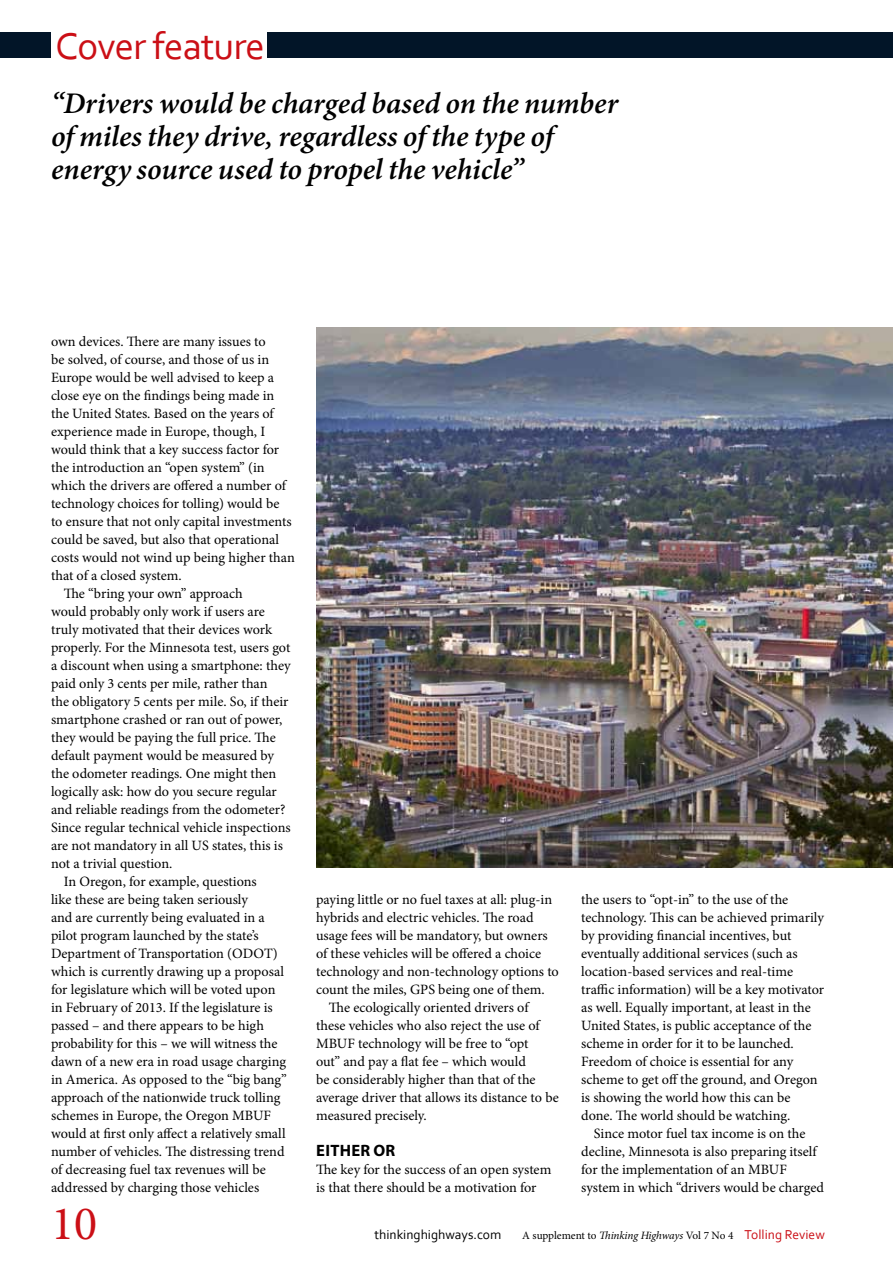
<style>
.page{position:relative;width:893px;height:1263px;background:#fff}
.page>*{position:absolute;margin:0;border:0;box-sizing:border-box;transform-origin:0 0}
.t1{font:48px "Minion Pro";color:#cb0f16}
.t2{font:39px "Corbel";letter-spacing:-.02em;color:#cb0f16}
.t3{font:italic 600 30px/33px "Minion Pro";letter-spacing:-.005em;color:#000}
.t4{font:700 16.5px "Myriad Pro";color:#000}
.t5{font:14.25px/18px "Minion Pro";color:#000}
.t6{font:13.5px "Corbel";color:#000}
.t7{font:11.25px "Minion Pro";letter-spacing:-.005em;color:#000}
.s1{font-style:italic}
.s2{font-family:"Corbel";font-size:13.5px;color:#cb0f16}
</style>
<div class="page">
<div style="left:0;top:33px;width:893px;height:25px;background:#021528"></div>
<div style="left:51px;top:21px;width:215px;height:38px;background:#fff"></div>
<img style="left:316px;top:328px;width:577px;height:540px">
<h2 class="t2" style="left:55px;top:22px;width:211px">Cover feature</h2>
<h3 class="t3" style="left:51px;top:87px;width:569px">“Drivers would be charged based on the number of miles they drive, regardless of the type of energy source used to propel the vehicle”</h3>
<p class="t5" style="left:51px;top:332px;width:216px">own devices. There are many issues to</p>
<p class="t5" style="left:51px;top:350px;width:220px">be solved, of course, and those of us in</p>
<p class="t5" style="left:51px;top:368px;width:225px">Europe would be well advised to keep a</p>
<p class="t5" style="left:51px;top:386px;width:225px">close eye on the findings being made in</p>
<p class="t5" style="left:51px;top:404px;width:224px">the United States. Based on the years of</p>
<p class="t5" style="left:51px;top:422px;width:216px">experience made in Europe, though, I</p>
<p class="t5" style="left:51px;top:440px;width:230px">would think that a key success factor for</p>
<p class="t5" style="left:51px;top:458px;width:215px">the introduction an “open system” (in</p>
<p class="t5" style="left:51px;top:476px;width:237px">which the drivers are offered a number of</p>
<p class="t5" style="left:51px;top:494px;width:230px">technology choices for tolling) would be</p>
<p class="t5" style="left:51px;top:512px;width:242px">to ensure that not only capital investments</p>
<p class="t5" style="left:51px;top:530px;width:230px">could be saved, but also that operational</p>
<p class="t5" style="left:51px;top:548px;width:245px">costs would not wind up being higher than</p>
<p class="t5" style="left:51px;top:566px;width:132px">that of a closed system.</p>
<p class="t5" style="left:64px;top:584px;width:180px">The “bring your own” approach</p>
<p class="t5" style="left:51px;top:602px;width:215px">would probably only work if users are</p>
<p class="t5" style="left:51px;top:620px;width:223px">truly motivated that their devices work</p>
<p class="t5" style="left:51px;top:638px;width:241px">properly. For the Minnesota test, users got</p>
<p class="t5" style="left:51px;top:656px;width:241px">a discount when using a smartphone: they</p>
<p class="t5" style="left:51px;top:674px;width:218px">paid only 3 cents per mile, rather than</p>
<p class="t5" style="left:51px;top:692px;width:239px">the obligatory 5 cents per mile. So, if their</p>
<p class="t5" style="left:51px;top:710px;width:233px">smartphone crashed or ran out of power,</p>
<p class="t5" style="left:51px;top:728px;width:226px">they would be paying the full price. The</p>
<p class="t5" style="left:51px;top:746px;width:224px">default payment would be measured by</p>
<p class="t5" style="left:51px;top:764px;width:227px">the odometer readings. One might then</p>
<p class="t5" style="left:51px;top:782px;width:227px">logically ask: how do you secure regular</p>
<p class="t5" style="left:51px;top:800px;width:236px">and reliable readings from the odometer?</p>
<p class="t5" style="left:51px;top:818px;width:241px">Since regular technical vehicle inspections</p>
<p class="t5" style="left:51px;top:836px;width:233px">are not mandatory in all US states, this is</p>
<p class="t5" style="left:51px;top:854px;width:123px">not a trivial question.</p>
<p class="t5" style="left:64px;top:872px;width:195px">In Oregon, for example, questions</p>
<p class="t5" style="left:51px;top:890px;width:198px">like these are being taken seriously</p>
<p class="t5" style="left:51px;top:908px;width:215px">and are currently being evaluated in a</p>
<p class="t5" style="left:51px;top:926px;width:209px">pilot program launched by the state’s</p>
<p class="t5" style="left:51px;top:944px;width:228px">Department of Transportation (ODOT)</p>
<p class="t5" style="left:51px;top:962px;width:235px">which is currently drawing up a proposal</p>
<p class="t5" style="left:51px;top:980px;width:226px">for legislature which will be voted upon</p>
<p class="t5" style="left:51px;top:998px;width:223px">in February of 2013. If the legislature is</p>
<p class="t5" style="left:51px;top:1016px;width:214px">passed – and there appears to be high</p>
<p class="t5" style="left:51px;top:1034px;width:228px">probability for this – we will witness the</p>
<p class="t5" style="left:51px;top:1052px;width:237px">dawn of a new era in road usage charging</p>
<p class="t5" style="left:51px;top:1070px;width:237px">in America. As opposed to the “big bang”</p>
<p class="t5" style="left:51px;top:1088px;width:231px">approach of the nationwide truck tolling</p>
<p class="t5" style="left:51px;top:1106px;width:222px">schemes in Europe, the Oregon MBUF</p>
<p class="t5" style="left:51px;top:1124px;width:236px">would at first only affect a relatively small</p>
<p class="t5" style="left:51px;top:1142px;width:235px">number of vehicles. The distressing trend</p>
<p class="t5" style="left:51px;top:1160px;width:216px">of decreasing fuel tax revenues will be</p>
<p class="t5" style="left:51px;top:1178px;width:210px">addressed by charging those vehicles</p>
<h1 class="t1" style="left:51px;top:1191px;width:48px">10</h1>
<p class="t5" style="left:316px;top:890px;width:238px">paying little or no fuel taxes at all: plug-in</p>
<p class="t5" style="left:316px;top:908px;width:219px">hybrids and electric vehicles. The road</p>
<p class="t5" style="left:316px;top:926px;width:233px">usage fees will be mandatory, but owners</p>
<p class="t5" style="left:316px;top:944px;width:227px">of these vehicles will be offered a choice</p>
<p class="t5" style="left:316px;top:962px;width:244px">technology and non-technology options to</p>
<p class="t5" style="left:316px;top:980px;width:230px">count the miles, GPS being one of them.</p>
<p class="t5" style="left:329px;top:998px;width:201px">The ecologically oriented drivers of</p>
<p class="t5" style="left:316px;top:1016px;width:225px">these vehicles who also reject the use of</p>
<p class="t5" style="left:316px;top:1034px;width:214px">MBUF technology will be free to “opt</p>
<p class="t5" style="left:316px;top:1052px;width:211px">out” and pay a flat fee – which would</p>
<p class="t5" style="left:316px;top:1070px;width:221px">be considerably higher than that of the</p>
<p class="t5" style="left:316px;top:1088px;width:244px">average driver that allows its distance to be</p>
<p class="t5" style="left:316px;top:1106px;width:112px">measured precisely.</p>
<p class="t4" style="left:316px;top:1139px;width:19px">Eithe</p>
<p class="t4" style="left:361px;top:1139px;width:35px">r OR</p>
<p class="t5" style="left:316px;top:1160px;width:237px">The key for the success of an open system is that there should be a motivation for</p>
<p class="t5" style="left:581px;top:890px;width:244px">the users to “opt-in” to the use of the technology. This can be achieved primarily by providing financial incentives, but eventually additional services (such as location-based services and real-time traffic information) will be a key motivator as well. Equally important, at least in the United States, is public acceptance of the scheme in order for it to be launched.<br>Freedom of choice is essential for any scheme to get off the ground, and Oregon is showing the world how this can be done. The world should be watching.</p>
<p class="t5" style="left:581px;top:1124px;width:244px;text-indent:13px">Since motor fuel tax income is on the decline, Minnesota is also preparing itself for the implementation of an MBUF system in which “drivers would be charged</p>
<p class="t6" style="left:375px;top:1226px;width:128px">thinkinghighways.com</p>
<p class="t7" style="left:522px;top:1227px;width:304px">A supplement to <span class="s1">Thinking Highways</span> Vol 7 No 4 <span class="s2">Tolling Review</span></p>
</div>
